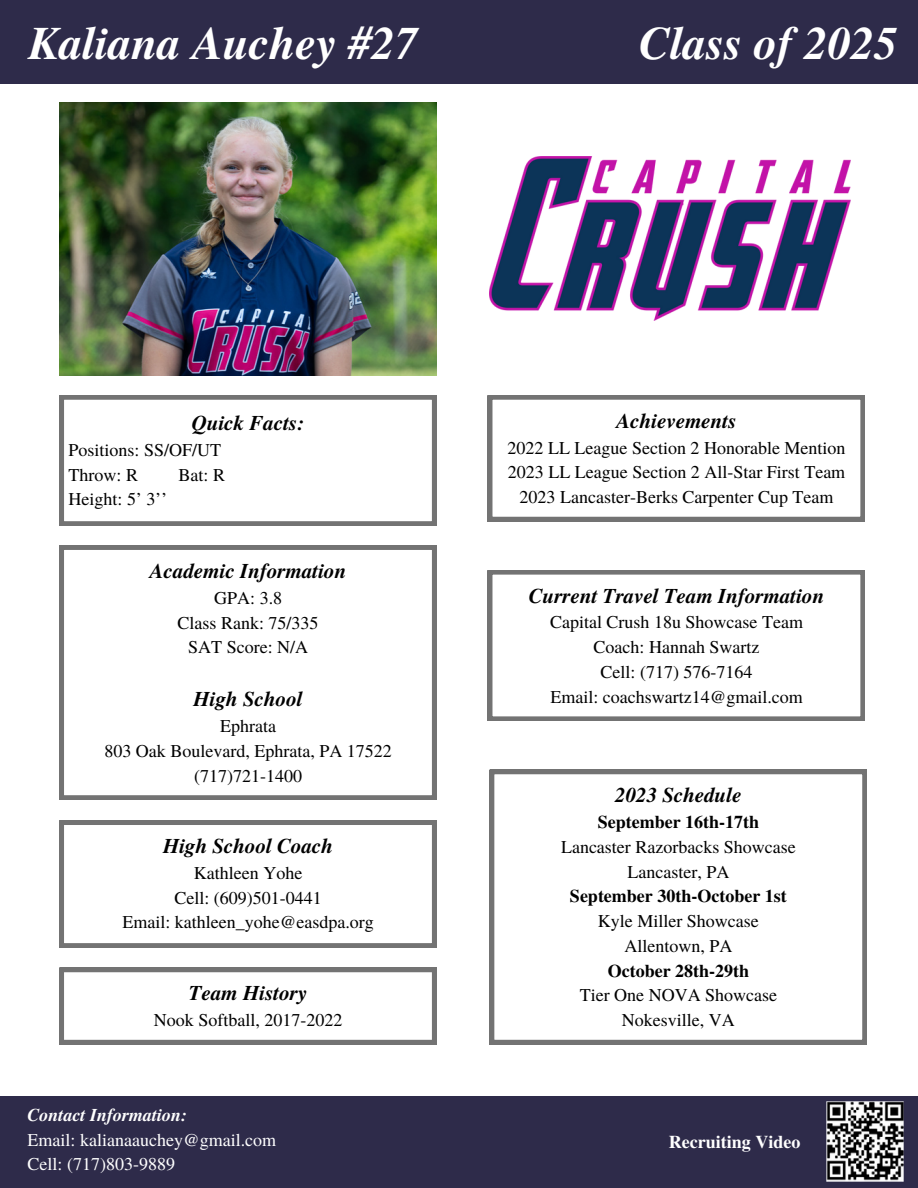
<style>
.page{position:relative;width:918px;height:1188px;background:#fff}
.page>*{position:absolute;margin:0;border:0;box-sizing:border-box;transform-origin:0 0}
.t1{font:italic 700 46.5px "Te X Gyre Termes";color:#fff}
.t2{font:italic 700 21px "Te X Gyre Termes";color:#000}
.t3{font:18px "Te X Gyre Termes";color:#000}
.t4{font:700 18px "Te X Gyre Termes";color:#000}
.t5{font:18px "Te X Gyre Termes";color:#fff}
.t6{font:italic 700 18px "Te X Gyre Termes";color:#fff}
.t7{font:700 18px "Te X Gyre Termes";color:#fff}
</style>
<div class="page">
<img style="left:490px;top:156px;width:361px;height:165px">
<svg style="left:60px;top:395px;width:376px;height:131px"></svg>
<svg style="left:60px;top:545px;width:376px;height:255px"></svg>
<svg style="left:60px;top:821px;width:376px;height:127px"></svg>
<svg style="left:488px;top:395px;width:377px;height:126px"></svg>
<svg style="left:488px;top:570px;width:377px;height:151px"></svg>
<svg style="left:60px;top:968px;width:376px;height:76px"></svg>
<div style="left:1px;top:0;width:917px;height:84px;background:#2e2b4a"></div>
<div style="left:1px;top:1096px;width:917px;height:92px;background:#2e2b4a"></div>
<img style="left:826px;top:1101px;width:78px;height:80px">
<img style="left:60px;top:102px;width:376px;height:274px">
<svg style="left:490px;top:770px;width:377px;height:274px"></svg>
<p class="t1" style="left:28px;top:8px;width:392px">Kaliana Auchey #27</p>
<p class="t1" style="left:639px;top:8px;width:260px">Class of 2025</p>
<p class="t2" style="left:192px;top:407px;width:114px">Quick Facts:</p>
<p class="t3" style="left:69px;top:437px;width:154px">Positions: SS/OF/UT</p>
<p class="t3" style="left:69px;top:462px;width:71px">Throw: R</p>
<p class="t3" style="left:179px;top:462px;width:48px">Bat: R</p>
<p class="t3" style="left:69px;top:486px;width:100px">Height: 5’ 3’’</p>
<p class="t2" style="left:150px;top:555px;width:198px">Academic Information</p>
<p class="t3" style="left:214px;top:585px;width:70px">GPA: 3.8</p>
<p class="t3" style="left:178px;top:610px;width:143px">Class Rank: 75/335</p>
<p class="t3" style="left:188px;top:634px;width:121px">SAT Score: N/A</p>
<p class="t2" style="left:194px;top:683px;width:111px">High School</p>
<p class="t3" style="left:220px;top:713px;width:57px">Ephrata</p>
<p class="t3" style="left:104px;top:738px;width:289px">803 Oak Boulevard, Ephrata, PA 17522</p>
<p class="t3" style="left:194px;top:763px;width:109px">(717)721-1400</p>
<p class="t2" style="left:163px;top:830px;width:172px">High School Coach</p>
<p class="t3" style="left:194px;top:860px;width:110px">Kathleen Yohe</p>
<p class="t3" style="left:174px;top:885px;width:149px">Cell: (609)501-0441</p>
<p class="t3" style="left:122px;top:909px;width:253px">Email: kathleen_yohe@easdpa.org</p>
<p class="t2" style="left:189px;top:978px;width:120px">Team History</p>
<p class="t3" style="left:154px;top:1007px;width:190px">Nook Softball, 2017-2022</p>
<p class="t6" style="left:28px;top:1101px;width:161px">Contact Information:</p>
<p class="t5" style="left:28px;top:1127px;width:250px">Email: kalianaauchey@gmail.com</p>
<p class="t5" style="left:28px;top:1151px;width:149px">Cell: (717)803-9889</p>
<p class="t2" style="left:617px;top:405px;width:122px">Achievements</p>
<p class="t3" style="left:508px;top:435px;width:339px">2022 LL League Section 2 Honorable Mention</p>
<p class="t3" style="left:508px;top:459px;width:339px">2023 LL League Section 2 All-Star First Team</p>
<p class="t3" style="left:520px;top:484px;width:315px">2023 Lancaster-Berks Carpenter Cup Team</p>
<p class="t2" style="left:529px;top:580px;width:297px">Current Travel Team Information</p>
<p class="t3" style="left:550px;top:609px;width:254px">Capital Crush 18u Showcase Team</p>
<p class="t3" style="left:594px;top:634px;width:167px">Coach: Hannah Swartz</p>
<p class="t3" style="left:601px;top:659px;width:153px">Cell: (717) 576-7164</p>
<p class="t3" style="left:550px;top:684px;width:254px">Email: coachswartz14@gmail.com</p>
<p class="t2" style="left:615px;top:780px;width:128px">2023 Schedule</p>
<p class="t4" style="left:598px;top:808px;width:163px">September 16th-17th</p>
<p class="t3" style="left:561px;top:834px;width:236px">Lancaster Razorbacks Showcase</p>
<p class="t3" style="left:627px;top:859px;width:103px">Lancaster, PA</p>
<p class="t4" style="left:570px;top:882px;width:218px">September 30th-October 1st</p>
<p class="t3" style="left:598px;top:908px;width:162px">Kyle Miller Showcase</p>
<p class="t3" style="left:624px;top:933px;width:110px">Allentown, PA</p>
<p class="t4" style="left:608px;top:957px;width:143px">October 28th-29th</p>
<p class="t3" style="left:580px;top:982px;width:199px">Tier One NOVA Showcase</p>
<p class="t3" style="left:622px;top:1007px;width:114px">Nokesville, VA</p>
<p class="t7" style="left:669px;top:1127px;width:133px">Recruiting Video</p>
</div>
